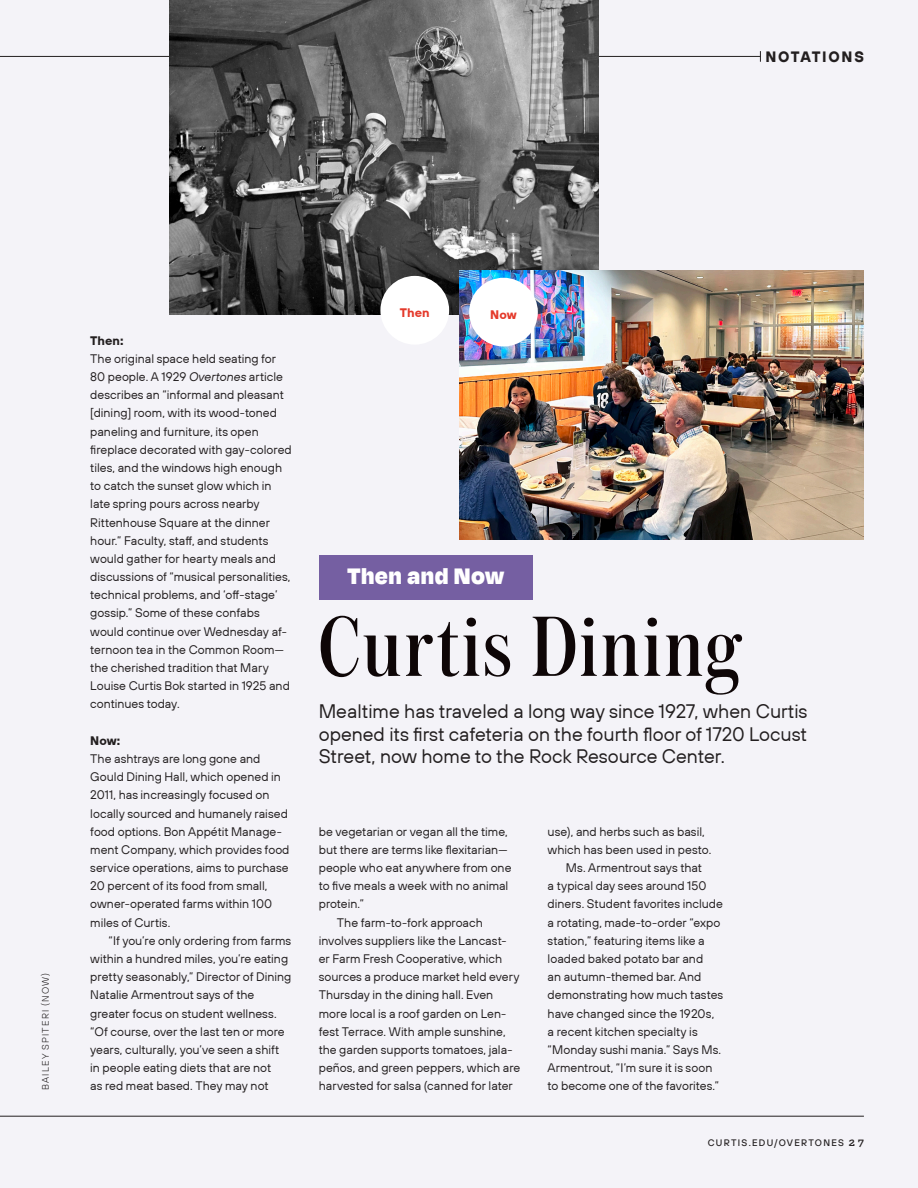
<style>
.page{position:relative;width:918px;height:1188px;background:#f4f3f8}
.page>*{position:absolute;margin:0;border:0;box-sizing:border-box;transform-origin:0 0}
.t1{font:90px "Austin News Headline Cond";letter-spacing:.035em;color:#0e0607}
.t2{font:900 25.95px "Degular Display";letter-spacing:.045em;color:#fff}
.t3{font:19.5px/22.5px "TT Hoves";color:#231f20;text-align:justify}
.t4{font:700 15px "TT Hoves";letter-spacing:.11em;color:#231f20}
.Body_Sans{font:12.3px/18.1px "TT Hoves";color:#231f20}
.Body_Sans-2{font:700 12.3px "TT Hoves";letter-spacing:.005em;color:#231f20}
.Body_Sans-3{font:700 12.3px "TT Hoves";letter-spacing:.005em;color:#e43a2b}
.t5{font:500 9.3px "TT Hoves";letter-spacing:.13em;color:#231f20}
.t6{font:300 9.3px "TT Hoves";letter-spacing:.125em;color:#231f20}
.s1{font-style:italic}
.s2{font-family:"Pitch";font-weight:700;font-size:11.25px}
</style>
<div class="page">
<hr style="left:0;top:56px;width:761px;height:1px;background:#231f20">
<hr style="left:0;top:1116px;width:864px;height:1px;background:#231f20">
<img style="left:169px;top:0;width:429px;height:314px">
<img style="left:459px;top:270px;width:405px;height:270px">
<div style="left:319px;top:555px;width:214px;height:44px;background:#755fa2"></div>
<div style="left:469px;top:278px;width:69px;height:68px;background:#fff;border-radius:50%"></div>
<div style="left:380px;top:276px;width:69px;height:69px;background:#fff;border-radius:50%"></div>
<p class="t4" style="left:765px;top:46px;width:100px">NOTATIONS</p>
<p class="t6" style="left:40px;top:1090px;width:119px;rotate:-90deg">BAILEY SPITERI (NOW)</p>
<p class="Body_Sans-2" style="left:90px;top:332px;width:35px">Then:</p>
<p class="Body_Sans" style="left:90px;top:349px;width:203px">The original space held seating for 80 people. A 1929 <span class="s1">Overtones</span> article describes an “informal and pleasant [dining] room, with its wood-toned paneling and furniture, its open fireplace decorated with gay-colored tiles, and the windows high enough to catch the sunset glow which in late spring pours across nearby Rittenhouse Square at the dinner hour.” Faculty, staff, and students would gather for hearty meals and discussions of “musical personalities, technical problems, and ‘off-stage’ gossip.” Some of these confabs would continue over Wednesday af&shy;ternoon tea in the Common Room— the cherished tradition that Mary Louise Curtis Bok started in 1925 and continues today.</p>
<p class="Body_Sans-2" style="left:90px;top:732px;width:32px">Now:</p>
<p class="Body_Sans" style="left:90px;top:749px;width:201px">The ashtrays are long gone and<br>Gould Dining Hall, which opened in<br>2011, has increasingly focused on locally sourced and humanely raised food options. Bon Appétit Manage&shy;ment Company, which provides food service operations, aims to purchase<br>20 percent of its food from small, owner-operated farms within 100 miles of Curtis.</p>
<p class="Body_Sans" style="left:90px;top:931px;width:203px;text-indent:18px">“If you’re only ordering from farms within a hundred miles, you’re eating pretty seasonably,” Director of Dining Natalie Armentrout says of the greater focus on student wellness. “Of course, over the last ten or more years, culturally, you’ve seen a shift in people eating diets that are not<br>as red meat based. They may not</p>
<p class="Body_Sans-3" style="left:400px;top:305px;width:31px">Then</p>
<p class="Body_Sans-3" style="left:490px;top:306px;width:28px">Now</p>
<p class="t2" style="left:347px;top:560px;width:158px">Then and Now</p>
<p class="t1" style="left:319px;top:589px;width:423px">Curtis Dining</p>
<p class="t3" style="left:319px;top:700px;width:490px">Mealtime has traveled a long way since 1927, when Curtis opened its first cafeteria on the fourth floor of 1720 Locust Street, now home to the Rock Resource Center.</p>
<p class="Body_Sans" style="left:319px;top:822px;width:194px">be vegetarian or vegan all the time, but there are terms like flexitarian— people who eat anywhere from one to five meals a week with no animal protein.”</p>
<p class="Body_Sans" style="left:319px;top:913px;width:203px;text-indent:18px">The farm-to-fork approach involves suppliers like the Lancast&shy;er Farm Fresh Cooperative, which sources a produce market held every Thursday in the dining hall. Even more local is a roof garden on Len&shy;fest Terrace. With ample sunshine, the garden supports tomatoes, jala&shy;peños, and green peppers, which are harvested for salsa (canned for later</p>
<p class="Body_Sans" style="left:548px;top:822px;width:165px">use), and herbs such as basil, which has been used in pesto.</p>
<p class="Body_Sans" style="left:548px;top:858px;width:177px;text-indent:18px">Ms. Armentrout says that<br>a typical day sees around 150 diners. Student favorites include a rotating, made-to-order “expo station,” featuring items like a loaded baked potato bar and<br>an autumn-themed bar. And demonstrating how much tastes have changed since the 1920s, a recent kitchen specialty is “Monday sushi mania.” Says Ms.<br>Armentrout, “I’m sure it is soon to become one of the favorites.”</p>
<p class="t5" style="left:708px;top:1137px;width:158px">CURTIS.EDU/OVERTONES <span class="s2">27</span></p>
</div>
